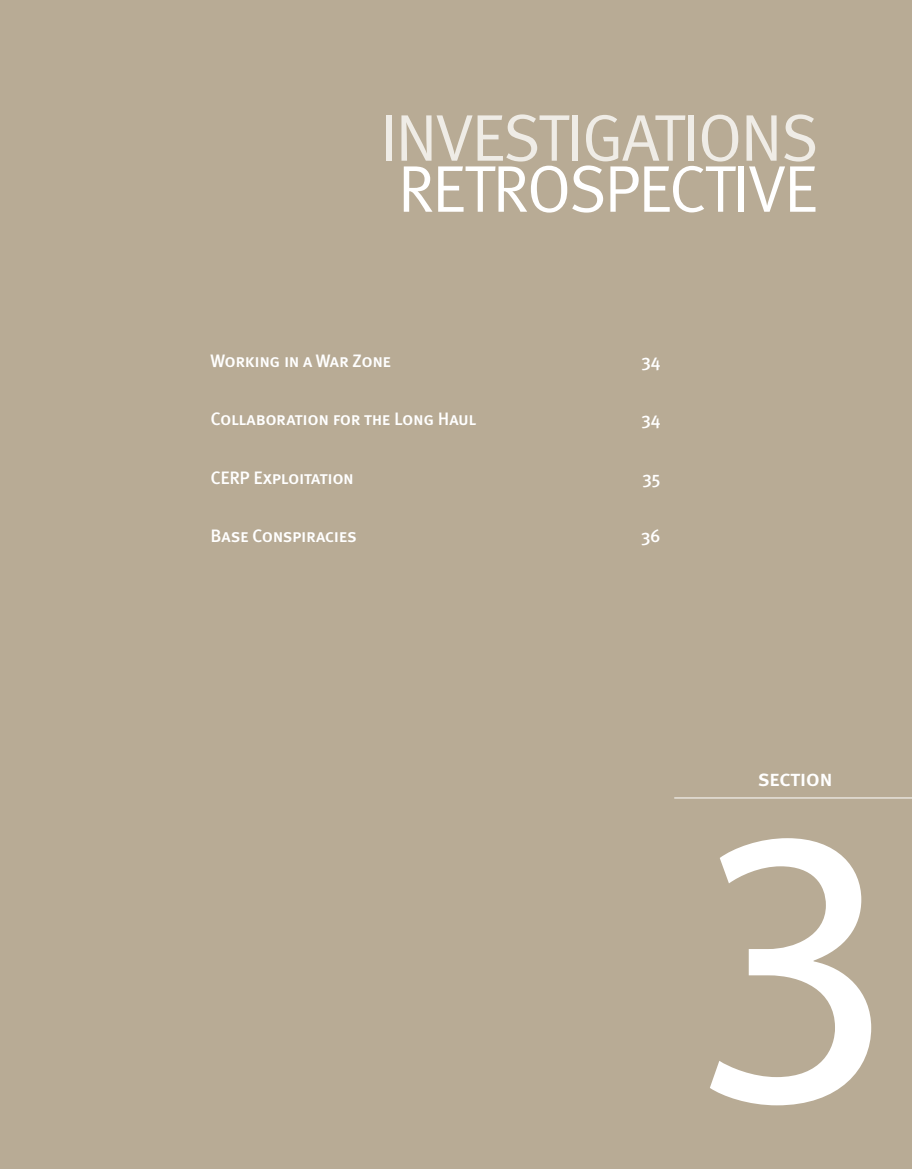
<style>
.page{position:relative;width:912px;height:1169px;background:#fff}
.page>*{position:absolute;margin:0;border:0;box-sizing:border-box;transform-origin:0 0}
.t1{font:397.5px "Myriad Pro";color:#fff}
.t2{font:66px "Meta Normal";letter-spacing:-.025em;color:#efece6}
.t3{font:66px "Meta Normal";letter-spacing:-.025em;color:#fff}
.t4{font:22.5px "Meta Medium Caps";letter-spacing:-.03em;color:#fff}
.t5{font:18px "Meta Medium Caps";letter-spacing:-.025em;color:#fff}
</style>
<div class="page">
<div style="left:0;top:21px;width:19px;height:54px;background:#b8ab95"></div>
<div style="left:1px;top:0;width:911px;height:1168px;background:#b8ab95"></div>
<hr style="left:674px;top:797px;width:238px;height:1px;background:#fff">
<h2 class="t2" style="left:380px;top:100px;width:440px">INVESTIGATIONS</h2>
<h2 class="t3" style="left:398px;top:151px;width:421px">RETROSPECTIVE</h2>
<p class="t5" style="left:211px;top:350px;width:182px">Working in a War Zone</p>
<p class="t5" style="left:642px;top:350px;width:20px">34</p>
<p class="t5" style="left:210px;top:408px;width:267px">Collaboration for the Long Haul</p>
<p class="t5" style="left:642px;top:408px;width:20px">34</p>
<p class="t5" style="left:210px;top:467px;width:145px">CERP Exploitation</p>
<p class="t5" style="left:642px;top:467px;width:20px">35</p>
<p class="t5" style="left:210px;top:525px;width:148px">Base Conspiracies</p>
<p class="t5" style="left:641px;top:525px;width:21px">36</p>
<p class="t4" style="left:758px;top:765px;width:76px">section</p>
<h1 class="t1" style="left:693px;top:722px;width:205px">3</h1>
</div>
